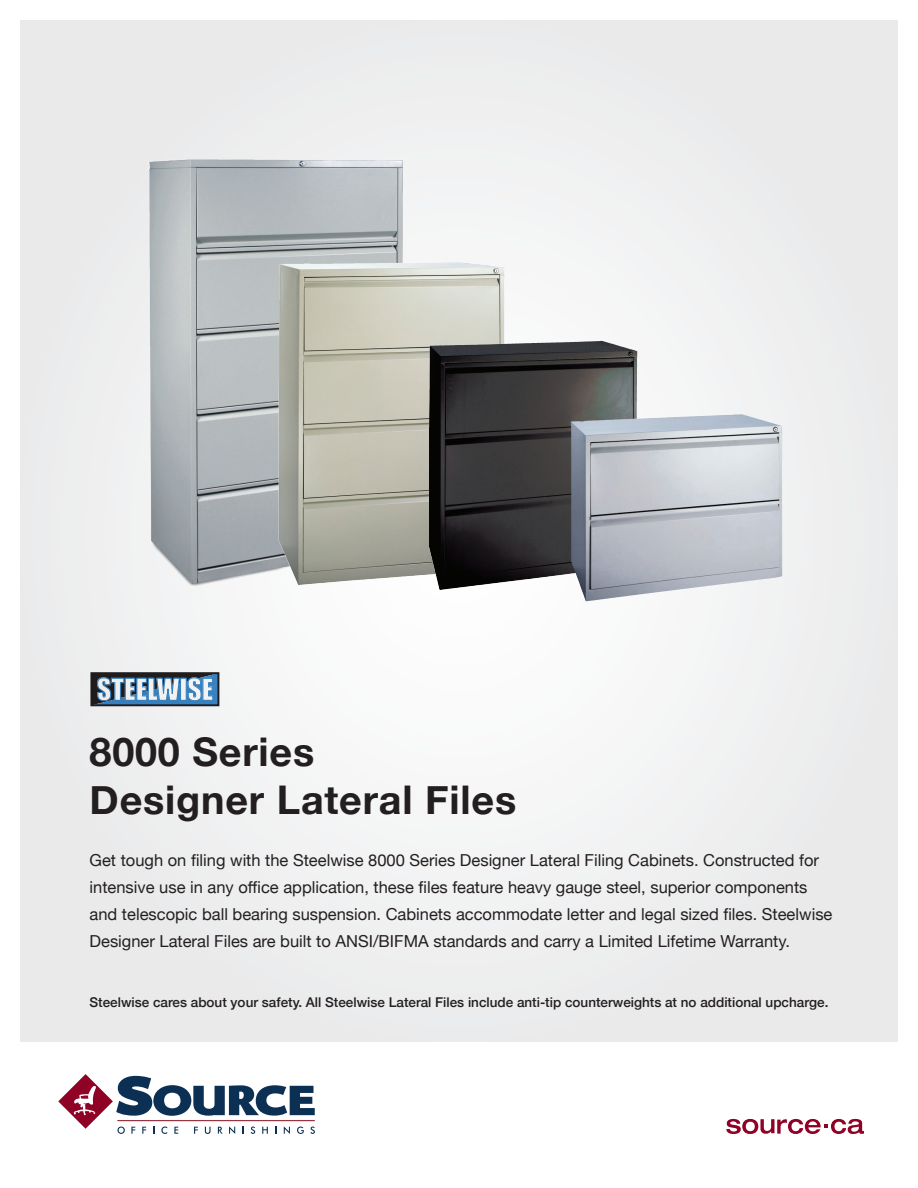
<style>
.page{position:relative;width:918px;height:1188px;background:#fff}
.page>*{position:absolute;margin:0;border:0;box-sizing:border-box;transform-origin:0 0}
.t1{font:700 39.6px/47.4px "Helvetica Neue";letter-spacing:.02em;color:#231f20}
.t2{font:27.75px "Impact";color:#fff}
.t3{font:16.5px/27px "Helvetica Neue";color:#231f20}
.t4{font:500 13.5px "Helvetica Neue";color:#231f20}
</style>
<div class="page">
<div style="left:20px;top:20px;width:878px;height:1021px;background:#edeeee"></div>
<svg style="left:58px;top:1074px;width:257px;height:60px"></svg>
<hr style="left:117px;top:1120px;width:198px;height:1px;background:#8d2431">
<svg style="left:726px;top:1119px;width:138px;height:15px"></svg>
<svg style="left:91px;top:675px;width:127px;height:32px;background:#335c80"></svg>
<div style="left:90px;top:672px;width:129px;height:34px;border:2px solid #231f20"></div>
<img style="left:148px;top:159px;width:256px;height:428px">
<img style="left:279px;top:262px;width:227px;height:324px">
<img style="left:429px;top:341px;width:171px;height:249px">
<img style="left:571px;top:414px;width:169px;height:183px">
<h2 class="t2" style="left:97px;top:668px;width:118px">STEELWISE</h2>
<p class="t1" style="left:90px;top:730px;width:428px">8000 Series<br>Designer Lateral Files</p>
<p class="t3" style="left:90px;top:848px;width:744px">Get tough on filing with the Steelwise 8000 Series Designer Lateral Filing Cabinets. Constructed for intensive use in any office application, these files feature heavy gauge steel, superior components and telescopic ball bearing suspension. Cabinets accommodate letter and legal sized files. Steelwise Designer Lateral Files are built to ANSI/BIFMA standards and carry a Limited Lifetime Warranty.</p>
<p class="t4" style="left:90px;top:991px;width:740px">Steelwise cares about your safety. All Steelwise Lateral Files include anti-tip counterweights at no additional upcharge.</p>
</div>
